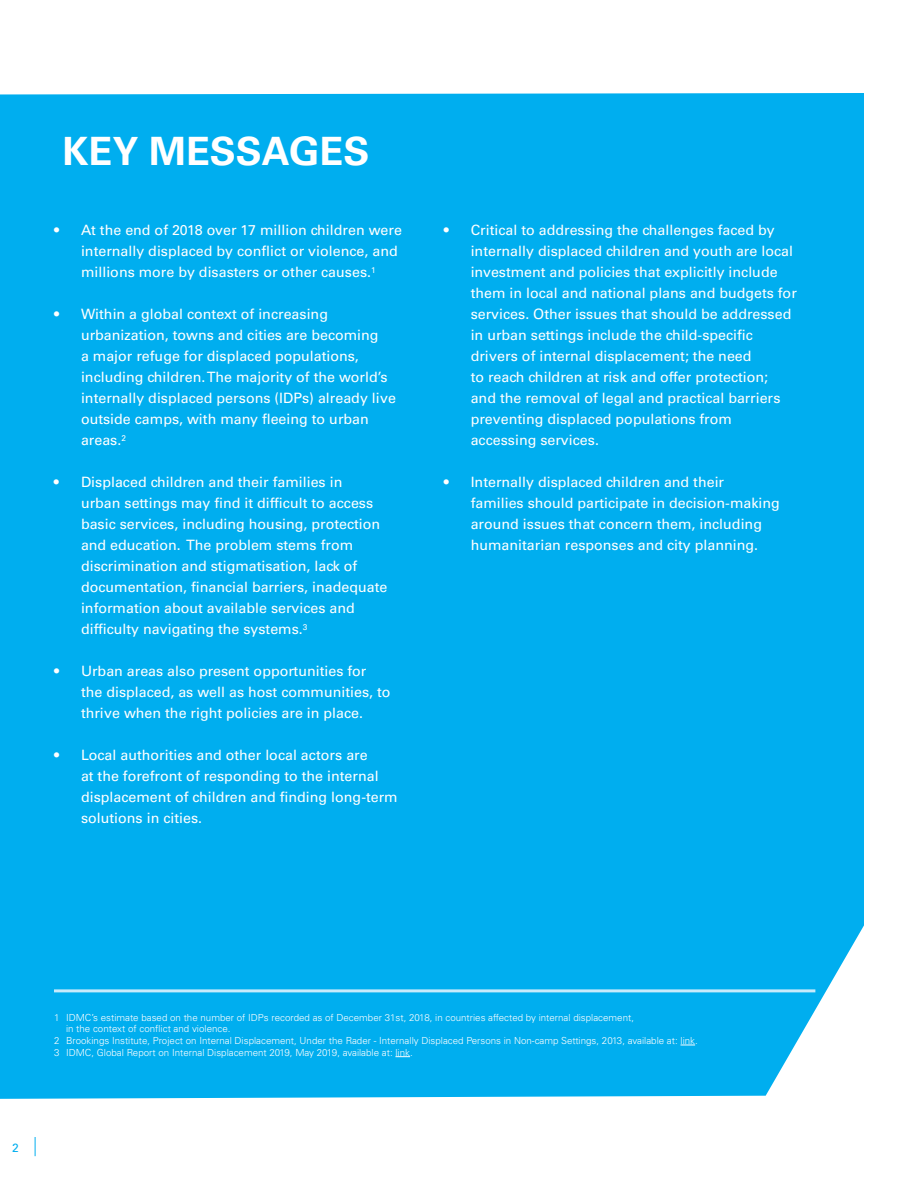
<style>
.page{position:relative;width:918px;height:1188px;background:#fff}
.page>*{position:absolute;margin:0;border:0;box-sizing:border-box;transform-origin:0 0}
.t1{font:700 39px "Univers LT Std";color:#fff}
.t2{font:14.25px/21px "Univers LT Std";color:#fff}
.t3{font:12px "Univers LT Std";color:#00aeef}
.t4{font:300 9.75px "Univers LT Std";color:#fff}
</style>
<div class="page">
<svg style="left:35px;top:1137px;width:1px;height:19px"></svg>
<div style="left:0;top:93px;width:864px;height:1006px;background:#00aeef"></div>
<hr style="left:54px;top:989px;width:761px;height:3px;background:#c7eafb">
<svg style="left:680px;top:1045px;width:15px;height:1px"></svg>
<svg style="left:395px;top:1056px;width:15px;height:1px"></svg>
<h1 class="t1" style="left:63px;top:129px;width:308px">KEY MESSAGES</h1>
<p class="t2" style="left:81px;top:220px;width:322px;text-indent:-27px">• At the end of 2018 over 17 million children were internally displaced by conflict or violence, and millions more by disasters or other causes.<sup>1</sup></p>
<p class="t2" style="left:81px;top:304px;width:316px;text-indent:-27px">• Within a global context of increasing urbanization, towns and cities are becoming<br>a major refuge for displaced populations, including children. The majority of the world’s internally displaced persons (IDPs) already live outside camps, with many fleeing to urban areas.<sup>2</sup></p>
<p class="t2" style="left:81px;top:472px;width:308px;text-indent:-27px">• Displaced children and their families in<br>urban settings may find it difficult to access basic services, including housing, protection and education. The problem stems from discrimination and stigmatisation, lack of documentation, financial barriers, inadequate information about available services and difficulty navigating the systems.<sup>3</sup></p>
<p class="t2" style="left:81px;top:661px;width:311px;text-indent:-27px">• Urban areas also present opportunities for the displaced, as well as host communities, to thrive when the right policies are in place.</p>
<p class="t2" style="left:81px;top:745px;width:318px;text-indent:-27px">• Local authorities and other local actors are<br>at the forefront of responding to the internal displacement of children and finding long-term solutions in cities.</p>
<p class="t2" style="left:471px;top:220px;width:328px;text-indent:-27px">• Critical to addressing the challenges faced by internally displaced children and youth are local investment and policies that explicitly include them in local and national plans and budgets for services. Other issues that should be addressed in urban settings include the child-specific drivers of internal displacement; the need<br>to reach children at risk and offer protection; and the removal of legal and practical barriers preventing displaced populations from accessing services.</p>
<p class="t2" style="left:471px;top:472px;width:311px;text-indent:-27px">• Internally displaced children and their families should participate in decision-making around issues that concern them, including humanitarian responses and city planning.</p>
<p class="t3" style="left:12px;top:1140px;width:8px">2</p>
<p class="t4" style="left:54px;top:1011px;width:582px">1 IDMC’s estimate based on the number of IDPs recorded as of December 31st, 2018, in countries affected by internal displacement,</p>
<p class="t4" style="left:66px;top:1023px;width:166px">in the context of conflict and violence.</p>
<p class="t4" style="left:54px;top:1035px;width:645px">2 Brookings Institute, Project on Internal Displacement, Under the Rader - Internally Displaced Persons in Non-camp Settings, 2013, available at: link.</p>
<p class="t4" style="left:54px;top:1046px;width:360px">3 IDMC, Global Report on Internal Displacement 2019, May 2019, available at: link.</p>
</div>
